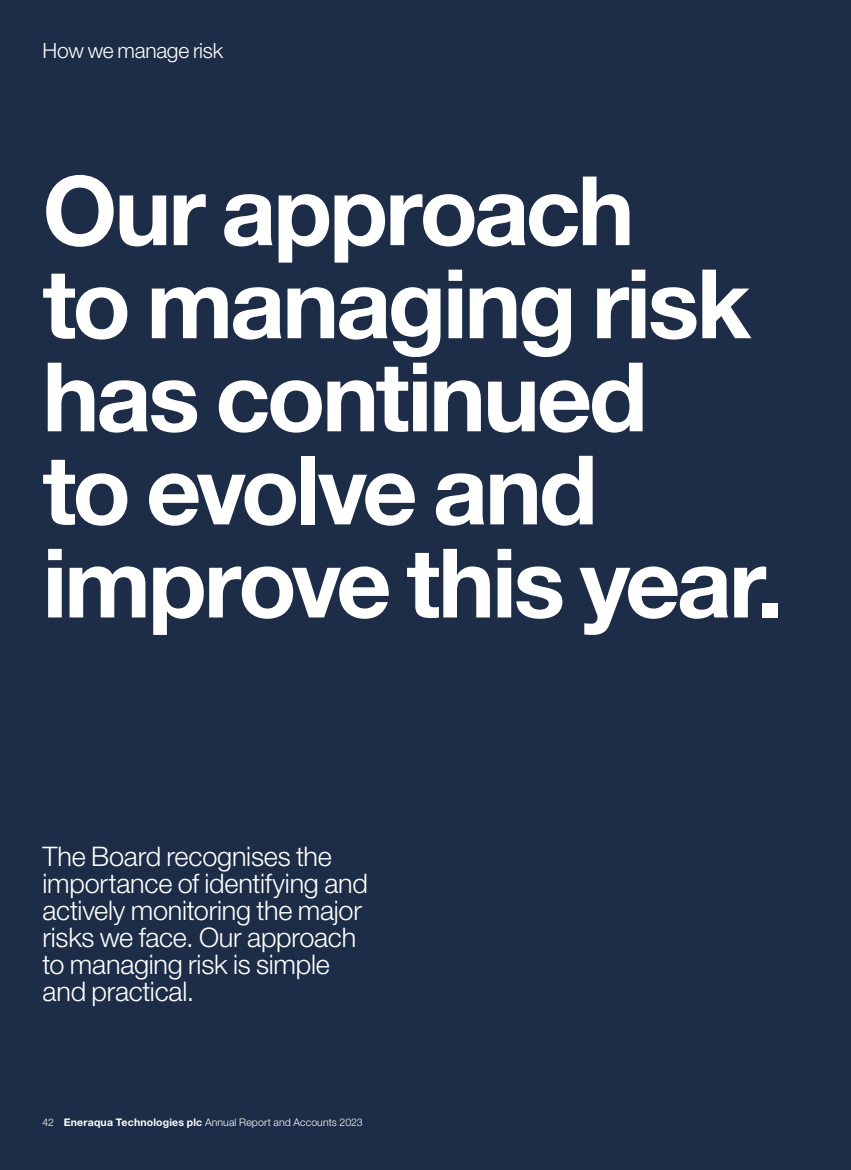
<style>
.page{position:relative;width:851px;height:1170px;background:#fff}
.page>*{position:absolute;margin:0;border:0;box-sizing:border-box;transform-origin:0 0}
.t1{font:700 96px/93px "Helvetica Neue LT Std";letter-spacing:-.035em;color:#fff}
.t2{font:300 27px/27px "Helvetica Neue LT Std";letter-spacing:-.01em;color:#fff}
.t3{font:300 21px "Helvetica Neue LT Std";letter-spacing:-.015em;color:#fff}
.t4{font:300 10.5px "Helvetica Neue LT Std";letter-spacing:.01em;color:#fff}
.s1{font-weight:700}
</style>
<div class="page">
<div style="left:0;top:0;width:850px;height:1169px;background:#1d2d47"></div>
<p class="t3" style="left:43px;top:37px;width:182px">How we manage risk</p>
<h1 class="t1" style="left:43px;top:162px;width:741px">Our approach<br>to managing risk has continued<br>to evolve and improve this year.</h1>
<p class="t2" style="left:43px;top:842px;width:327px">The Board recognises the importance of identifying and actively monitoring the major risks we face. Our approach to managing risk is simple and practical.</p>
<p class="t4" style="left:43px;top:1116px;width:322px">42 <span class="s1">Eneraqua Technologies plc</span> Annual Report and Accounts 2023</p>
</div>
